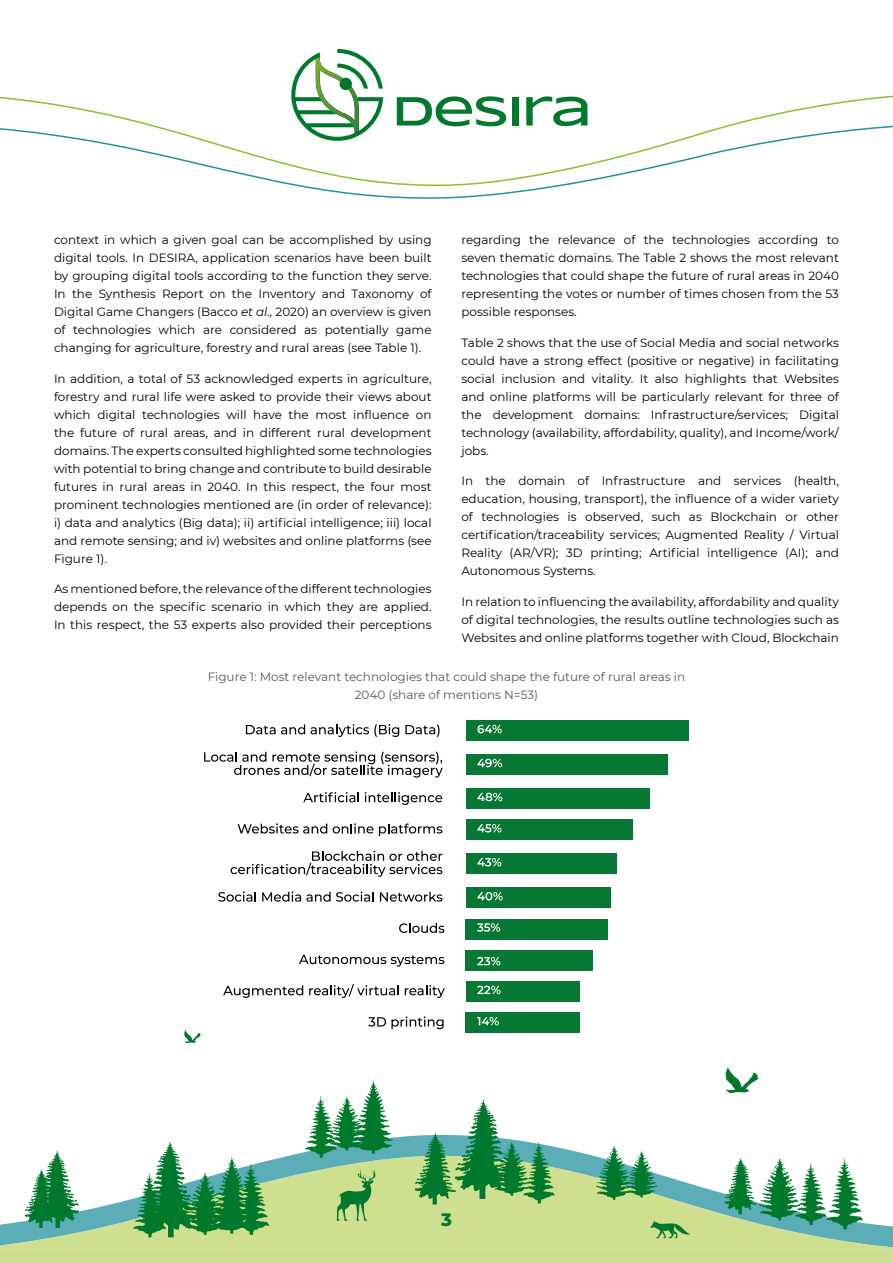
<style>
.page{position:relative;width:893px;height:1263px;background:#fff}
.page>*{position:absolute;margin:0;border:0;box-sizing:border-box;transform-origin:0 0}
.t1{font:800 18px "Montserrat";color:#00792c}
.t2{font:12px/18px "Montserrat";color:#000;text-align:justify}
.t3{font:12px/18px "Montserrat";color:#575756;text-align:center}
.s1{font-style:italic}
</style>
<div class="page">
<svg style="left:0;top:95px;width:893px;height:30px"></svg>
<svg style="left:0;top:125px;width:893px;height:74px"></svg>
<svg style="left:397px;top:96px;width:109px;height:30px"></svg>
<div style="left:512px;top:97px;width:6px;height:29px;background:#00792c"></div>
<svg style="left:526px;top:96px;width:61px;height:30px"></svg>
<svg style="left:291px;top:49px;width:92px;height:92px"></svg>
<div style="left:466px;top:720px;width:223px;height:21px;background:#077734"></div>
<svg style="left:246px;top:724px;width:59px;height:10px"></svg>
<svg style="left:311px;top:724px;width:88px;height:13px"></svg>
<svg style="left:405px;top:724px;width:35px;height:13px"></svg>
<svg style="left:477px;top:725px;width:25px;height:8px"></svg>
<div style="left:466px;top:755px;width:202px;height:20px;background:#077734"></div>
<svg style="left:204px;top:751px;width:239px;height:26px"></svg>
<svg style="left:477px;top:759px;width:25px;height:8px"></svg>
<div style="left:466px;top:788px;width:183px;height:21px;background:#077734"></div>
<svg style="left:303px;top:792px;width:56px;height:10px"></svg>
<svg style="left:365px;top:792px;width:77px;height:13px"></svg>
<svg style="left:477px;top:793px;width:25px;height:8px"></svg>
<div style="left:466px;top:820px;width:166px;height:20px;background:#077734"></div>
<svg style="left:238px;top:823px;width:89px;height:10px"></svg>
<svg style="left:333px;top:823px;width:109px;height:13px"></svg>
<svg style="left:477px;top:824px;width:24px;height:8px"></svg>
<div style="left:466px;top:854px;width:150px;height:20px;background:#077734"></div>
<svg style="left:231px;top:851px;width:211px;height:26px"></svg>
<svg style="left:477px;top:858px;width:24px;height:8px"></svg>
<div style="left:466px;top:888px;width:145px;height:20px;background:#077734"></div>
<svg style="left:218px;top:891px;width:38px;height:11px"></svg>
<svg style="left:262px;top:891px;width:112px;height:11px"></svg>
<svg style="left:380px;top:892px;width:62px;height:10px"></svg>
<svg style="left:477px;top:892px;width:26px;height:8px"></svg>
<div style="left:466px;top:919px;width:142px;height:20px;background:#077734"></div>
<svg style="left:399px;top:923px;width:45px;height:10px"></svg>
<svg style="left:477px;top:923px;width:23px;height:9px"></svg>
<div style="left:466px;top:950px;width:127px;height:20px;background:#077734"></div>
<svg style="left:299px;top:955px;width:145px;height:12px"></svg>
<svg style="left:477px;top:957px;width:23px;height:8px"></svg>
<div style="left:466px;top:981px;width:113px;height:21px;background:#077734"></div>
<svg style="left:223px;top:985px;width:80px;height:13px"></svg>
<svg style="left:309px;top:984px;width:90px;height:14px"></svg>
<svg style="left:405px;top:985px;width:40px;height:13px"></svg>
<svg style="left:477px;top:986px;width:24px;height:8px"></svg>
<div style="left:466px;top:1012px;width:114px;height:21px;background:#077734"></div>
<svg style="left:368px;top:1016px;width:76px;height:13px"></svg>
<svg style="left:477px;top:1017px;width:22px;height:8px"></svg>
<svg style="left:296px;top:1135px;width:290px;height:19px"></svg>
<div style="left:0;top:1250px;width:893px;height:13px;background:#cfdf90"></div>
<svg style="left:0;top:1154px;width:893px;height:96px;fill:#cfdf90"></svg>
<svg style="left:594px;top:1145px;width:65px;height:55px"></svg>
<svg style="left:25px;top:1150px;width:54px;height:78px"></svg>
<svg style="left:415px;top:1099px;width:140px;height:105px"></svg>
<svg style="left:724px;top:1158px;width:139px;height:71px"></svg>
<svg style="left:304px;top:1080px;width:91px;height:78px"></svg>
<svg style="left:132px;top:1141px;width:137px;height:96px"></svg>
<svg style="left:337px;top:1168px;width:39px;height:53px;background:#8fbf71"></svg>
<svg style="left:650px;top:1220px;width:40px;height:18px"></svg>
<svg style="left:184px;top:1030px;width:17px;height:13px"></svg>
<svg style="left:725px;top:1067px;width:33px;height:26px"></svg>
<p class="t2" style="left:461px;top:230px;width:379px">regarding the relevance of the technologies according to seven thematic domains. The Table 2 shows the most relevant technologies that could shape the future of rural areas in 2040 representing the votes or number of times chosen from the 53 possible responses.</p>
<p class="t2" style="left:461px;top:333px;width:379px">Table 2 shows that the use of Social Media and social networks could have a strong effect (positive or negative) in facilitating social inclusion and vitality. It also highlights that Websites and online platforms will be particularly relevant for three of the development domains: Infrastructure/services; Digital technology (availability, affordability, quality), and Income/work/ jobs.</p>
<p class="t2" style="left:461px;top:472px;width:379px">In the domain of Infrastructure and services (health, education, housing, transport), the influence of a wider variety of technologies is observed, such as Blockchain or other certification/traceability services; Augmented Reality / Virtual Reality (AR/VR); 3D printing; Artificial intelligence (AI); and Autonomous Systems.</p>
<p class="t2" style="left:461px;top:592px;width:379px">In relation to influencing the availability, affordability and quality of digital technologies, the results outline technologies such as Websites and online platforms together with Cloud, Blockchain</p>
<p class="t3" style="left:208px;top:667px;width:479px">Figure 1: Most relevant technologies that could shape the future of rural areas in<br>2040 (share of mentions N=53)</p>
<p class="t2" style="left:54px;top:230px;width:379px">context in which a given goal can be accomplished by using digital tools. In DESIRA, application scenarios have been built by grouping digital tools according to the function they serve.<br>In the Synthesis Report on the Inventory and Taxonomy of Digital Game Changers (Bacco <span class="s1">et al.,</span> 2020) an overview is given of technologies which are considered as potentially game changing for agriculture, forestry and rural areas (see Table 1).</p>
<p class="t2" style="left:54px;top:369px;width:379px">In addition, a total of 53 acknowledged experts in agriculture, forestry and rural life were asked to provide their views about which digital technologies will have the most influence on the future of rural areas, and in different rural development domains. The experts consulted highlighted some technologies with potential to bring change and contribute to build desirable futures in rural areas in 2040. In this respect, the four most prominent technologies mentioned are (in order of relevance): i) data and analytics (Big data); ii) artificial intelligence; iii) local and remote sensing; and iv) websites and online platforms (see Figure 1).</p>
<p class="t2" style="left:54px;top:580px;width:379px">As mentioned before, the relevance of the different technologies depends on the specific scenario in which they are applied.<br>In this respect, the 53 experts also provided their perceptions</p>
<h1 class="t1" style="left:441px;top:1207px;width:12px">3</h1>
</div>
